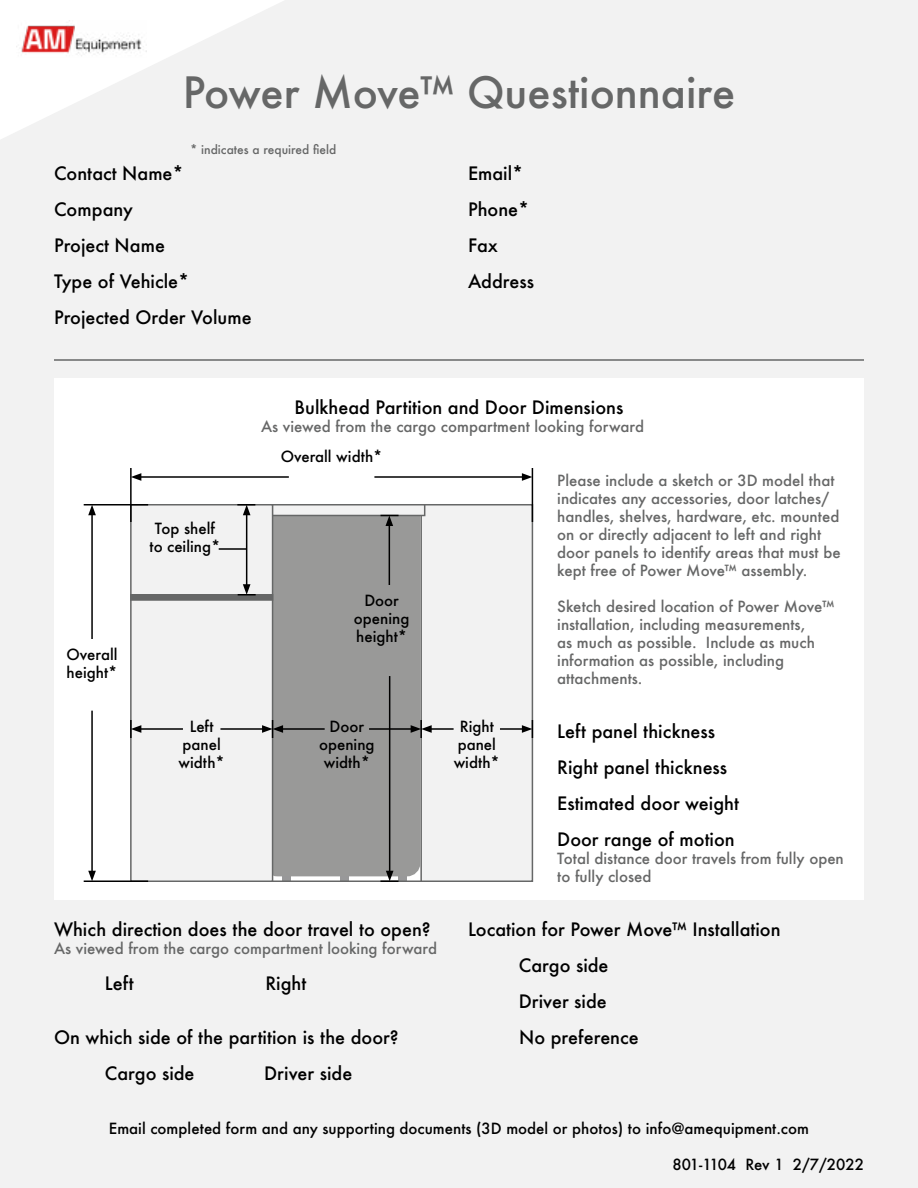
<style>
.page{position:relative;width:918px;height:1188px;background:#f2f2f2}
.page>*{position:absolute;margin:0;border:0;box-sizing:border-box;transform-origin:0 0}
.t1{font:500 42px "Futura";color:#666767}
.t2{font:500 18px/36px "Futura";color:#000}
.t3{font:500 15px/18px "Futura";color:#666767}
.t4{font:500 15px/18px "Futura";color:#000;text-align:center}
.t5{font:500 12px "Futura";color:#666767}
</style>
<div class="page">
<svg style="left:0;top:0;width:283px;height:139px"></svg>
<hr style="left:54px;top:359px;width:810px;height:2px;background:#666767">
<div style="left:54px;top:378px;width:810px;height:522px;background:#fff"></div>
<hr style="left:139px;top:476px;width:150px;height:2px;background:#000">
<svg style="left:132px;top:473px;width:9px;height:8px"></svg>
<hr style="left:91px;top:513px;width:2px;height:126px;background:#000">
<svg style="left:88px;top:506px;width:8px;height:9px"></svg>
<hr style="left:91px;top:711px;width:2px;height:162px;background:#000">
<svg style="left:88px;top:871px;width:8px;height:9px"></svg>
<div style="left:420px;top:504px;width:113px;height:378px;background:#f2f2f2;border:2px solid #666767"></div>
<div style="left:269px;top:508px;width:147px;height:364px;background:#999998;border-radius:9px"></div>
<div style="left:264px;top:504px;width:156px;height:372px;border:9px solid #999998;border-radius:9px"></div>
<div style="left:340px;top:876px;width:9px;height:6px;background:#989899"></div>
<div style="left:398px;top:876px;width:9px;height:6px;background:#989899"></div>
<div style="left:282px;top:876px;width:8px;height:6px;background:#989899"></div>
<div style="left:272px;top:504px;width:153px;height:12px;background:#f2f2f2;border:2px solid #666767"></div>
<div style="left:130px;top:504px;width:143px;height:378px;background:#f2f2f2;border:2px solid #666767"></div>
<hr style="left:84px;top:504px;width:64px;height:2px;background:#000">
<hr style="left:139px;top:728px;width:44px;height:2px;background:#000">
<hr style="left:220px;top:728px;width:44px;height:2px;background:#000">
<hr style="left:429px;top:728px;width:25px;height:2px;background:#000">
<hr style="left:500px;top:728px;width:24px;height:2px;background:#000">
<svg style="left:522px;top:720px;width:11px;height:18px"></svg>
<hr style="left:281px;top:728px;width:44px;height:2px;background:#000">
<hr style="left:369px;top:728px;width:44px;height:2px;background:#000">
<hr style="left:272px;top:880px;width:149px;height:2px;background:#666767">
<hr style="left:389px;top:524px;width:1px;height:61px;background:#000">
<hr style="left:130px;top:468px;width:2px;height:54px;background:#000">
<hr style="left:84px;top:880px;width:64px;height:2px;background:#000">
<hr style="left:532px;top:468px;width:1px;height:54px;background:#000">
<hr style="left:374px;top:476px;width:150px;height:2px;background:#000">
<svg style="left:522px;top:473px;width:10px;height:8px"></svg>
<svg style="left:411px;top:720px;width:21px;height:18px"></svg>
<svg style="left:262px;top:720px;width:21px;height:18px"></svg>
<svg style="left:130px;top:720px;width:11px;height:18px"></svg>
<svg style="left:381px;top:515px;width:18px;height:11px"></svg>
<hr style="left:389px;top:676px;width:1px;height:197px;background:#000">
<svg style="left:380px;top:871px;width:18px;height:11px"></svg>
<div style="left:130px;top:594px;width:143px;height:7px;background:#666767;border:2px solid #666767"></div>
<hr style="left:246px;top:513px;width:1px;height:74px;background:#000">
<svg style="left:237px;top:504px;width:18px;height:11px"></svg>
<svg style="left:238px;top:584px;width:18px;height:12px"></svg>
<hr style="left:219px;top:548px;width:28px;height:2px;background:#000">
<div style="left:8px;top:0;width:143px;height:64px;background:#fff"></div>
<img style="left:21px;top:25px;width:126px;height:31px">
<div style="left:8px;top:64px;width:33px;height:13px;background:#fff"></div>
<h1 class="t1" style="left:183px;top:64px;width:554px">Power Move™ Questionnaire</h1>
<p class="t5" style="left:190px;top:141px;width:148px">* indicates a required field</p>
<p class="t2" style="left:54px;top:155px;width:131px">Contact Name*<br>Company</p>
<p class="t2" style="left:468px;top:155px;width:63px">Email*<br>Phone*</p>
<p class="t2" style="left:54px;top:227px;width:137px">Project Name<br>Type of Vehicle*</p>
<p class="t2" style="left:468px;top:227px;width:31px">Fax</p>
<p class="t2" style="left:54px;top:299px;width:199px">Projected Order Volume</p>
<p class="t2" style="left:468px;top:263px;width:68px">Address</p>
<p class="t4" style="left:67px;top:646px;width:52px;text-align:left">Overall height*</p>
<p class="t2" style="left:295px;top:389px;width:330px">Bulkhead Partition and Door Dimensions</p>
<p class="t4" style="left:281px;top:448px;width:103px">Overall width*</p>
<p class="t3" style="left:261px;top:417px;width:385px">As viewed from the cargo compartment looking forward</p>
<p class="t4" style="left:150px;top:520px;width:72px">Top shelf to ceiling*</p>
<p class="t4" style="left:354px;top:592px;width:57px">Door opening height*</p>
<p class="t4" style="left:179px;top:718px;width:48px">Left panel width*</p>
<p class="t4" style="left:454px;top:718px;width:48px">Right panel width*</p>
<p class="t4" style="left:319px;top:718px;width:57px">Door opening width*</p>
<p class="t3" style="left:557px;top:471px;width:285px">Please include a sketch or 3D model that indicates any accessories, door latches/ handles, shelves, hardware, etc. mounted on or directly adjacent to left and right door panels to identify areas that must be kept free of Power Move™ assembly.</p>
<p class="t3" style="left:557px;top:597px;width:279px">Sketch desired location of Power Move™ installation, including measurements,<br>as much as possible. Include as much information as possible, including attachments.</p>
<p class="t2" style="left:557px;top:713px;width:183px">Left panel thickness<br>Right panel thickness<br>Estimated door weight<br>Door range of motion</p>
<p class="t3" style="left:557px;top:849px;width:288px">Total distance door travels from fully open to fully closed</p>
<p class="t2" style="left:54px;top:911px;width:378px">Which direction does the door travel to open?</p>
<p class="t2" style="left:105px;top:965px;width:30px">Left</p>
<p class="t2" style="left:265px;top:965px;width:42px">Right</p>
<p class="t3" style="left:54px;top:939px;width:385px">As viewed from the cargo compartment looking forward</p>
<p class="t2" style="left:105px;top:1019px;width:295px;text-indent:-51px">On which side of the partition is the door?<br>Cargo side</p>
<p class="t2" style="left:264px;top:1055px;width:90px">Driver side</p>
<p class="t2" style="left:519px;top:911px;width:263px;text-indent:-51px">Location for Power Move™ Installation<br>Cargo side<br>Driver side<br>No preference</p>
<p class="t4" style="left:109px;top:1119px;width:702px">Email completed form and any supporting documents (3D model or photos) to info@amequipment.com</p>
<p class="t4" style="left:673px;top:1155px;width:193px">801-1104 Rev 1 2/7/2022</p>
</div>
